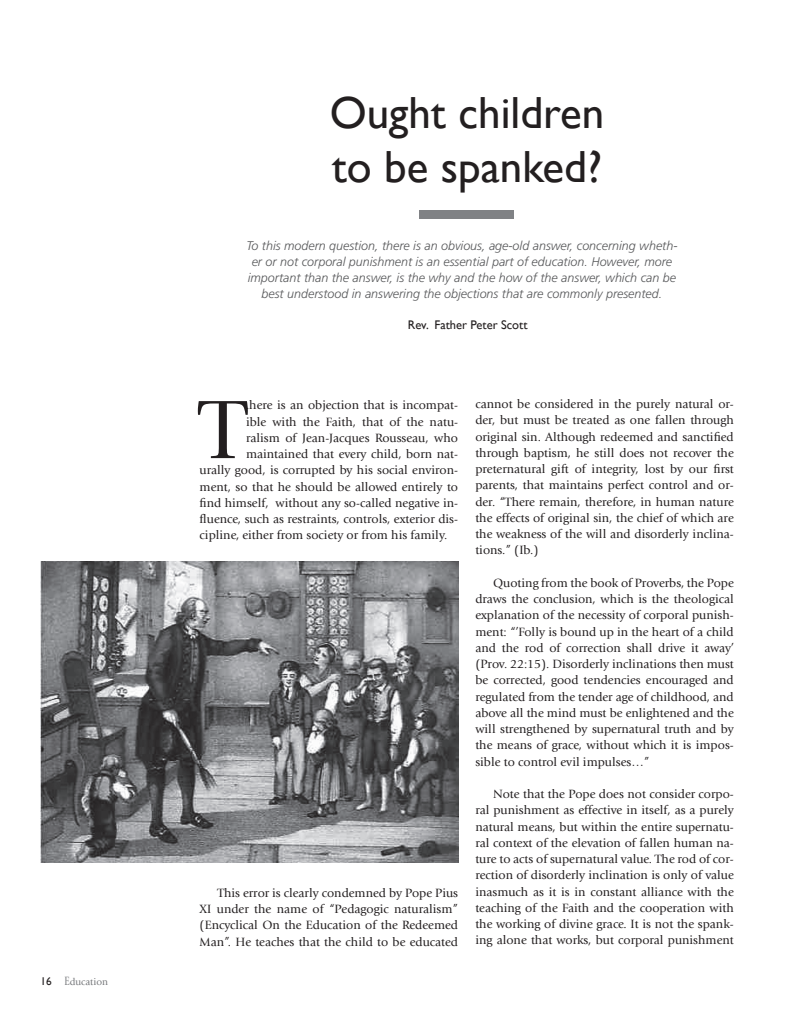
<style>
.page{position:relative;width:810px;height:1035px;background:#fff}
.page>*{position:absolute;margin:0;border:0;box-sizing:border-box;transform-origin:0 0}
.t1{font:86.38px "Giovanni Std";color:#231f20}
.t2{font:45px/54px "Gill Sans";color:#231f20}
.t3{font:12.5px/16.2px "Giovanni Std";color:#231f20;text-align:justify}
.t4{font:italic 300 12.5px/16.2px "Frutiger LT Std";color:#57585a;text-align:center}
.t5{font:12.5px "Gill Sans";color:#231f20}
.t6{font:11.25px "Gill Sans";color:#231f20}
.t7{font:10px "Giovanni Std";color:#76787b}
.s1{font-size:12.5px}
</style>
<div class="page">
<div style="left:419px;top:210px;width:95px;height:8px;background:#808285"></div>
<img style="left:40px;top:561px;width:419px;height:301px">
<p class="t6" style="left:41px;top:975px;width:13px">16</p>
<p class="t7" style="left:64px;top:976px;width:45px"><span class="s1">E</span>ducation</p>
<h2 class="t2" style="left:330px;top:86px;width:276px">Ought children to be spanked?</h2>
<p class="t4" style="left:246px;top:237px;width:433px">To this modern question, there is an obvious, age-old answer, concerning wheth&shy;er or not corporal punishment is an essential part of education. However, more important than the answer, is the why and the how of the answer, which can be best understood in answering the objections that are commonly presented.</p>
<p class="t5" style="left:408px;top:318px;width:121px">Rev. Father Peter Scott</p>
<h1 class="t1" style="left:200px;top:381px;width:48px">T</h1>
<p class="t3" style="left:246px;top:397px;width:214px">.here is an objection that is incompat-</p>
<p class="t3" style="left:246px;top:414px;width:214px">ible with the Faith, that of the natu-</p>
<p class="t3" style="left:246px;top:430px;width:214px">ralism of Jean-Jacques Rousseau, who</p>
<p class="t3" style="left:246px;top:446px;width:214px">maintained that every child, born nat-</p>
<p class="t3" style="left:200px;top:462px;width:260px">urally good, is corrupted by his social environ-</p>
<p class="t3" style="left:200px;top:479px;width:260px">ment, so that he should be allowed entirely to</p>
<p class="t3" style="left:200px;top:495px;width:260px">find himself, without any so-called negative in-</p>
<p class="t3" style="left:200px;top:511px;width:260px">fluence, such as restraints, controls, exterior dis-</p>
<p class="t3" style="left:200px;top:527px;width:249px">cipline, either from society or from his family.</p>
<p class="t3" style="left:200px;top:885px;width:260px;text-indent:18px">This error is clearly condemned by Pope Pius XI under the name of “Pedagogic naturalism” (Encyclical On the Education of the Redeemed Man”. He teaches that the child to be educated</p>
<p class="t3" style="left:475px;top:396px;width:260px">cannot be considered in the purely natural or&shy;der, but must be treated as one fallen through original sin. Although redeemed and sanctified through baptism, he still does not recover the preternatural gift of integrity, lost by our first parents, that maintains perfect control and or&shy;der. “There remain, therefore, in human nature the effects of original sin, the chief of which are the weakness of the will and disorderly inclina&shy;tions.” (Ib.)</p>
<p class="t3" style="left:475px;top:575px;width:260px;text-indent:18px">Quoting from the book of Proverbs, the Pope draws the conclusion, which is the theological explanation of the necessity of corporal punish&shy;ment: “’Folly is bound up in the heart of a child and the rod of correction shall drive it away’ (Prov. 22:15). Disorderly inclinations then must be corrected, good tendencies encouraged and regulated from the tender age of childhood, and above all the mind must be enlightened and the will strengthened by supernatural truth and by the means of grace, without which it is impos&shy;sible to control evil impulses…”</p>
<p class="t3" style="left:475px;top:786px;width:260px;text-indent:18px">Note that the Pope does not consider corpo&shy;ral punishment as effective in itself, as a purely natural means, but within the entire supernatu&shy;ral context of the elevation of fallen human na&shy;ture to acts of supernatural value. The rod of cor&shy;rection of disorderly inclination is only of value inasmuch as it is in constant alliance with the teaching of the Faith and the cooperation with the working of divine grace. It is not the spank&shy;ing alone that works, but corporal punishment</p>
</div>
